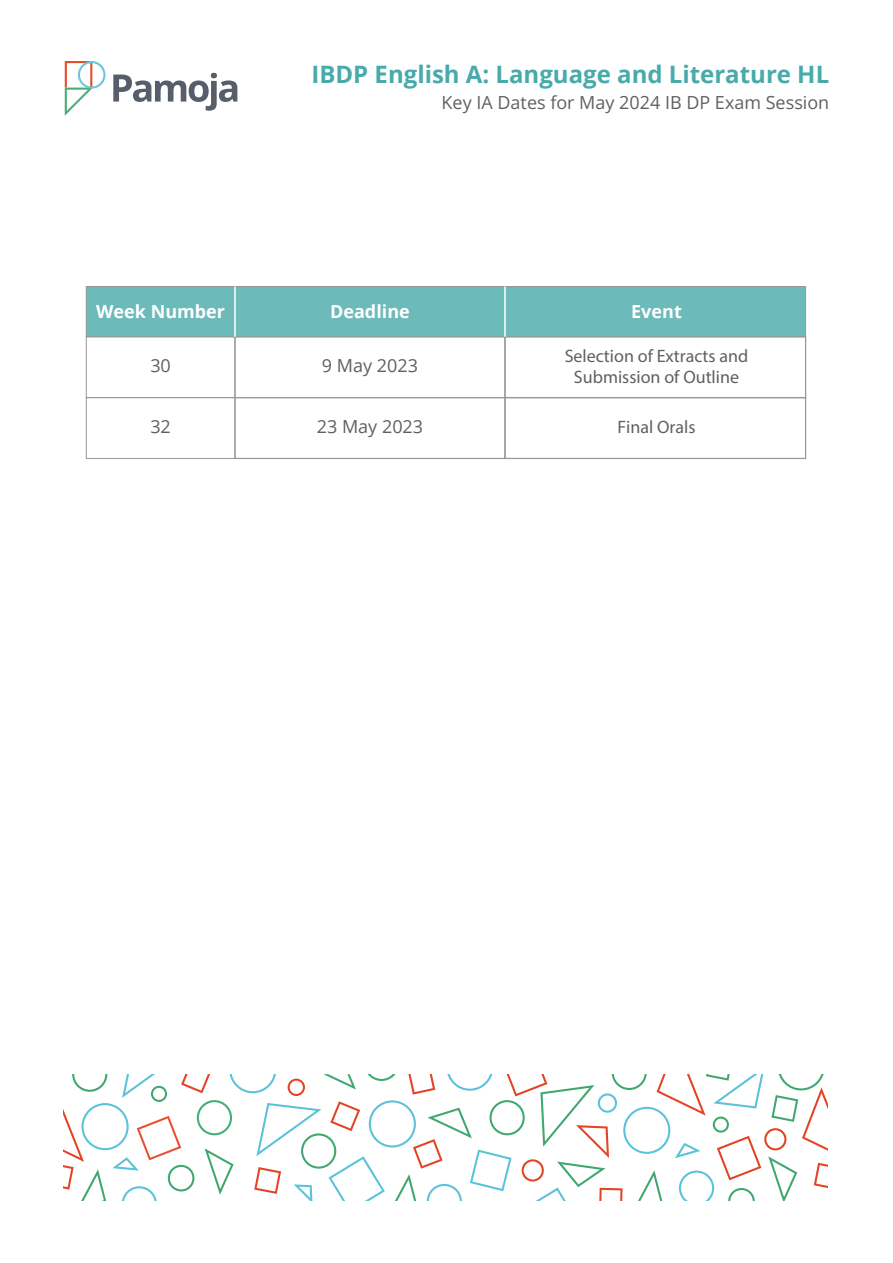
<style>
.page{position:relative;width:893px;height:1263px;background:#fff}
.page>*{position:absolute;margin:0;border:0;box-sizing:border-box;transform-origin:0 0}
.t1{font:700 24px "Open Sans";color:#48aaaa}
.t2{font:18px/21.6px "Myriad Pro";color:#60605f;text-align:center}
.t3{font:18px "Open Sans";color:#60605f}
.t4{font:700 18px "Open Sans";color:#fff}
.t5{font:18px "Open Sans";color:#60605f}
</style>
<div class="page">
<svg style="left:64px;top:1074px;width:763px;height:127px"></svg>
<div style="left:86px;top:336px;width:149px;height:62px;border:1px solid #989898"></div>
<div style="left:234px;top:336px;width:272px;height:62px;border:1px solid #989898"></div>
<div style="left:504px;top:336px;width:302px;height:62px;border:1px solid #989898"></div>
<div style="left:86px;top:397px;width:149px;height:62px;border:1px solid #989898"></div>
<div style="left:234px;top:397px;width:272px;height:62px;border:1px solid #989898"></div>
<div style="left:504px;top:397px;width:302px;height:62px;border:1px solid #989898"></div>
<div style="left:86px;top:286px;width:149px;height:51px;background:#6dbaba"></div>
<div style="left:235px;top:286px;width:270px;height:51px;background:#6dbaba"></div>
<div style="left:505px;top:286px;width:301px;height:51px;background:#6dbaba"></div>
<div style="left:86px;top:286px;width:720px;height:51px;border:1px solid #989898"></div>
<hr style="left:234px;top:287px;width:2px;height:50px;background:#fff">
<hr style="left:504px;top:287px;width:2px;height:50px;background:#fff">
<svg style="left:113px;top:73px;width:124px;height:38px"></svg>
<svg style="left:65px;top:61px;width:41px;height:55px"></svg>
<h1 class="t1" style="left:311px;top:65px;width:519px">IBDP English A: Language and Literature HL</h1>
<p class="t3" style="left:442px;top:95px;width:389px">Key IA Dates for May 2024 IB DP Exam Session</p>
<p class="t4" style="left:96px;top:304px;width:130px">Week Number</p>
<p class="t4" style="left:330px;top:304px;width:81px">Deadline</p>
<p class="t4" style="left:631px;top:305px;width:52px">Event</p>
<p class="t5" style="left:150px;top:359px;width:22px">30</p>
<p class="t5" style="left:150px;top:420px;width:22px">32</p>
<p class="t5" style="left:322px;top:359px;width:98px">9 May 2023</p>
<p class="t2" style="left:565px;top:345px;width:185px">Selection of Extracts and<br>Submission of Outline</p>
<p class="t5" style="left:317px;top:420px;width:108px">23 May 2023</p>
<p class="t2" style="left:617px;top:416px;width:80px">Final Orals</p>
</div>
